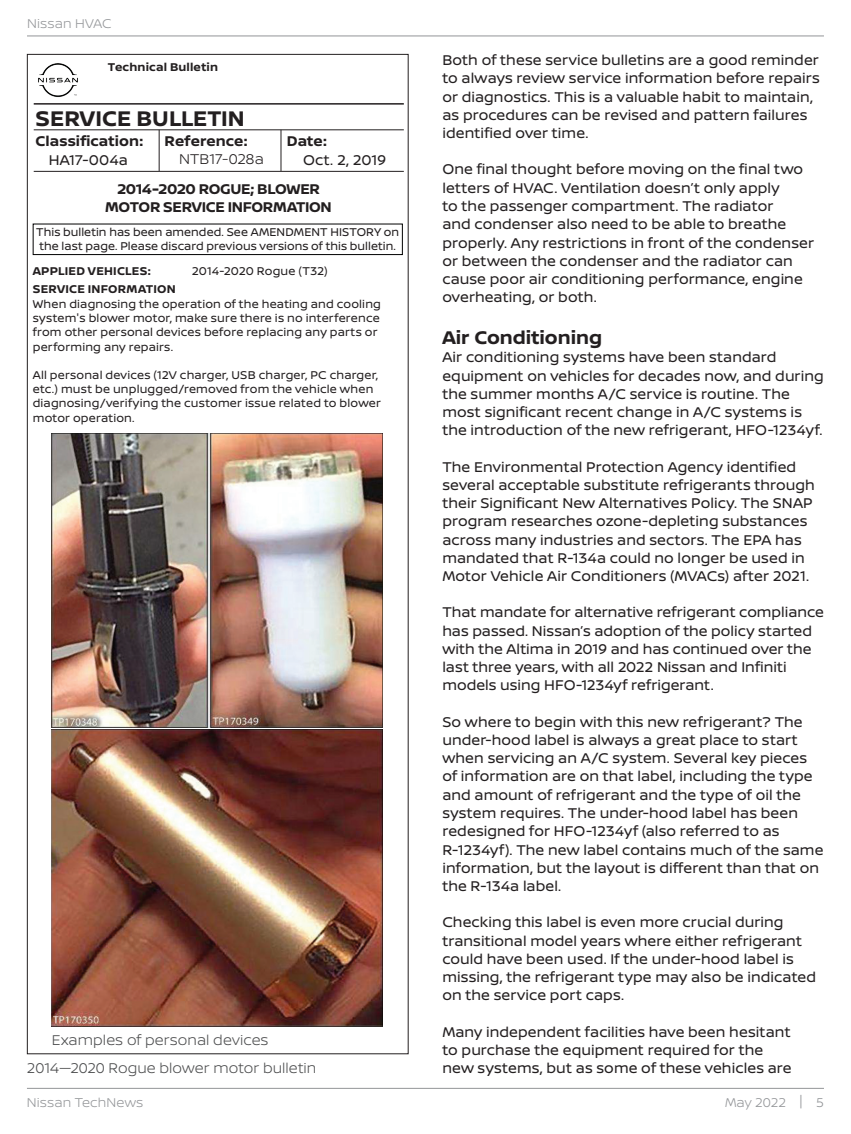
<style>
.page{position:relative;width:851px;height:1134px;background:#fff}
.page>*{position:absolute;margin:0;border:0;box-sizing:border-box;transform-origin:0 0}
.t1{font:700 22.5px "Nissan Brand";color:#231f20}
.Chapter_Title___Subh{font:700 19.5px "Nissan Brand";letter-spacing:-.005em;color:#231f20}
.Body_Copy{font:15px/18.3px "Nissan Brand";letter-spacing:.005em;color:#231f20}
.t2{font:300 15px "Nissan Brand";letter-spacing:.005em;color:#4b4c4d}
.t3{font:700 15px/18px "Nissan Brand";letter-spacing:-.015em;color:#231f20;text-align:center}
.t4{font:700 15px "Nissan Brand";letter-spacing:.005em;color:#231f20}
.t5{font:700 15px "Nissan Brand";letter-spacing:.01em;color:#231f20}
.t6{font:300 15px "Nissan Brand";color:#231f20}
.t7{font:300 13.5px "Nissan Brand";letter-spacing:.01em;color:#939598}
.t8{font:12px/14.4px "Nissan Brand";letter-spacing:.01em;color:#231f20}
.t9{font:700 12px "Nissan Brand";letter-spacing:.02em;color:#231f20}
</style>
<div class="page">
<hr style="left:27px;top:1088px;width:797px;height:1px;background:#939598">
<hr style="left:27px;top:36px;width:797px;height:1px;background:#939598">
<div style="left:27px;top:54px;width:381px;height:1000px;background:#fff;border:1px solid #231f20"></div>
<hr style="left:34px;top:103px;width:370px;height:2px;background:#231f20">
<hr style="left:34px;top:129px;width:370px;height:1px;background:#231f20">
<hr style="left:34px;top:171px;width:370px;height:1px;background:#231f20">
<hr style="left:159px;top:130px;width:1px;height:41px;background:#231f20">
<hr style="left:280px;top:130px;width:1px;height:41px;background:#231f20">
<div style="left:33px;top:224px;width:370px;height:31px;border:1px solid #010101"></div>
<img style="left:38px;top:63px;width:40px;height:34px">
<img style="left:52px;top:434px;width:330px;height:293px">
<img style="left:52px;top:729px;width:330px;height:298px">
<p class="t7" style="left:27px;top:14px;width:86px">Nissan HVAC</p>
<p class="t9" style="left:108px;top:59px;width:112px">Technical Bulletin</p>
<p class="t1" style="left:36px;top:102px;width:211px">SERVICE BULLETIN</p>
<p class="t4" style="left:36px;top:130px;width:109px">Classification:</p>
<p class="Body_Copy" style="left:49px;top:150px;width:81px">HA17-004a</p>
<p class="t5" style="left:165px;top:130px;width:84px">Reference:</p>
<p class="t6" style="left:179px;top:148px;width:86px">NTB17-028a</p>
<p class="t3" style="left:287px;top:131px;width:42px">Date:</p>
<p class="Body_Copy" style="left:303px;top:151px;width:85px">Oct. 2, 2019</p>
<p class="t3" style="left:105px;top:179px;width:228px">2014-2020 ROGUE; BLOWER<br>MOTOR SERVICE INFORMATION</p>
<p class="t8" style="left:36px;top:224px;width:364px">This bulletin has been amended. See AMENDMENT HISTORY on the last page. Please discard previous versions of this bulletin.</p>
<p class="t9" style="left:33px;top:262px;width:119px">APPLIED VEHICLES:</p>
<p class="t8" style="left:192px;top:263px;width:137px">2014-2020 Rogue (T32)</p>
<p class="t9" style="left:33px;top:280px;width:144px">SERVICE INFORMATION</p>
<p class="t8" style="left:33px;top:296px;width:350px">When diagnosing the operation of the heating and cooling system's blower motor, make sure there is no interference from other personal devices before replacing any parts or performing any repairs.</p>
<p class="t8" style="left:33px;top:367px;width:349px">All personal devices (12V charger, USB charger, PC charger, etc.) must be unplugged/removed from the vehicle when diagnosing/verifying the customer issue related to blower motor operation.</p>
<p class="t2" style="left:52px;top:1029px;width:218px">Examples of personal devices</p>
<p class="t2" style="left:27px;top:1057px;width:291px">2014—2020 Rogue blower motor bulletin</p>
<p class="Body_Copy" style="left:442px;top:50px;width:379px">Both of these service bulletins are a good reminder to always review service information before repairs or diagnostics. This is a valuable habit to maintain, as procedures can be revised and pattern failures identified over time.</p>
<p class="Body_Copy" style="left:442px;top:160px;width:373px">One final thought before moving on the final two letters of HVAC. Ventilation doesn’t only apply<br>to the passenger compartment. The radiator<br>and condenser also need to be able to breathe properly. Any restrictions in front of the condenser or between the condenser and the radiator can cause poor air conditioning performance, engine overheating, or both.</p>
<h2 class="Chapter_Title___Subh" style="left:442px;top:323px;width:161px">Air Conditioning</h2>
<p class="Body_Copy" style="left:442px;top:347px;width:383px">Air conditioning systems have been standard equipment on vehicles for decades now, and during the summer months A/C service is routine. The most significant recent change in A/C systems is the introduction of the new refrigerant, HFO-1234yf.</p>
<p class="Body_Copy" style="left:442px;top:457px;width:374px">The Environmental Protection Agency identified several acceptable substitute refrigerants through their Significant New Alternatives Policy. The SNAP program researches ozone-depleting substances across many industries and sectors. The EPA has mandated that R-134a could no longer be used in Motor Vehicle Air Conditioners (MVACs) after 2021.</p>
<p class="Body_Copy" style="left:442px;top:602px;width:383px">That mandate for alternative refrigerant compliance has passed. Nissan’s adoption of the policy started with the Altima in 2019 and has continued over the last three years, with all 2022 Nissan and Infiniti models using HFO-1234yf refrigerant.</p>
<p class="Body_Copy" style="left:442px;top:712px;width:382px">So where to begin with this new refrigerant? The under-hood label is always a great place to start when servicing an A/C system. Several key pieces of information are on that label, including the type and amount of refrigerant and the type of oil the system requires. The under-hood label has been redesigned for HFO-1234yf (also referred to as R-1234yf). The new label contains much of the same information, but the layout is different than that on the R-134a label.</p>
<p class="Body_Copy" style="left:442px;top:912px;width:375px">Checking this label is even more crucial during transitional model years where either refrigerant could have been used. If the under-hood label is missing, the refrigerant type may also be indicated on the service port caps.</p>
<p class="Body_Copy" style="left:442px;top:1022px;width:351px">Many independent facilities have been hesitant to purchase the equipment required for the new systems, but as some of these vehicles are</p>
<p class="t7" style="left:27px;top:1093px;width:118px">Nissan TechNews</p>
<p class="t7" style="left:725px;top:1093px;width:100px">May 2022 | 5</p>
</div>
